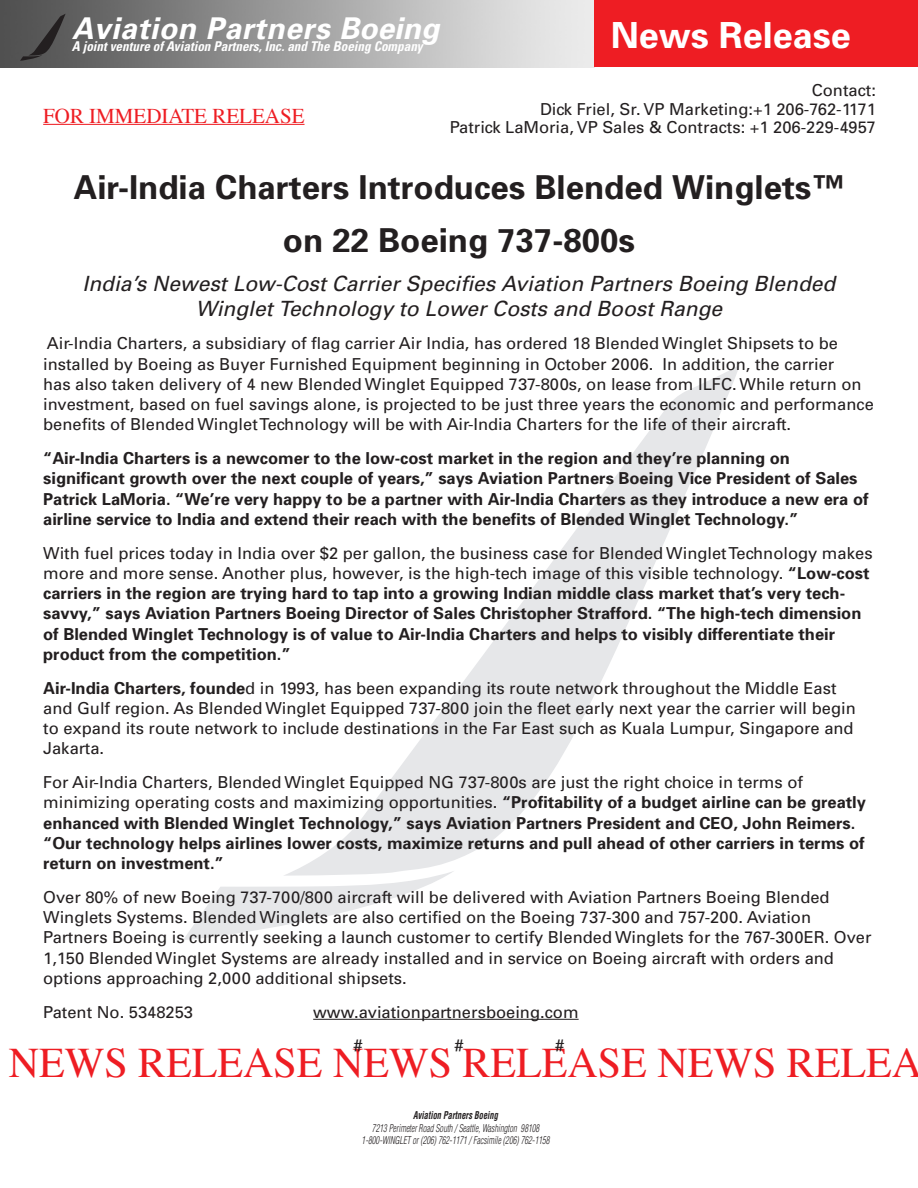
<style>
.page{position:relative;width:918px;height:1188px;background:#fff}
.page>*{position:absolute;margin:0;border:0;box-sizing:border-box;transform-origin:0 0}
.t1{font:42px "Times";color:#ee1d23}
.t2{font:700 36px "Univers";color:#fff}
.Body_Text_2{font:700 33px "Univers";color:#231f20}
.t3{font:italic 700 30px "Univers";letter-spacing:.02em;color:#fff}
.Body_Text_2-2{font:italic 21px/25.2px "Univers";color:#231f20;text-align:center}
.t4{font:21px "Times";color:#ee1d23}
.t5{font:16.5px/20.2px "Univers";color:#231f20}
.t6{font:700 16.5px/20.2px "Univers";color:#231f20}
.t7{font:italic 700 condensed 13.5px "Univers";color:#fff}
.t8{font:italic 300 condensed 10.5px "Helvetica";color:#231f20;scale:.8 1}
.t9{font:italic 700 condensed 10.5px "Helvetica";color:#231f20;scale:.8 1}
.s1{font-weight:400}
.s2{font-weight:700}
</style>
<div class="page">
<img style="left:0;top:0;width:594px;height:67px">
<div style="left:594px;top:0;width:324px;height:68px;background:#ee1d23"></div>
<svg style="left:20px;top:14px;width:46px;height:47px;background:#4d4c4c"></svg>
<svg style="left:183px;top:365px;width:557px;height:575px"></svg>
<hr style="left:43px;top:124px;width:262px;height:1px;background:#ee1d23">
<hr style="left:313px;top:1019px;width:266px;height:1px;background:#231f20">
<p class="t3" style="left:72px;top:9px;width:369px">Aviation Partners Boeing</p>
<p class="t7" style="left:72px;top:38px;width:353px">A joint venture of Aviation Partners, Inc. and The Boeing Company</p>
<p class="t2" style="left:611px;top:12px;width:242px">News Release</p>
<p class="t4" style="left:43px;top:102px;width:198px">FOR IMMEDIATE RELEASE</p>
<p class="t5" style="left:812px;top:80px;width:66px">Contact:</p>
<p class="t5" style="left:540px;top:98px;width:338px">Dick Friel, Sr. VP Marketing:+1 206-762-1171</p>
<p class="t5" style="left:450px;top:117px;width:428px">Patrick LaMoria, VP Sales &amp; Contracts: +1 206-229-4957</p>
<p class="Body_Text_2" style="left:74px;top:166px;width:772px">Air-India Charters Introduces Blended Winglets™</p>
<p class="Body_Text_2" style="left:283px;top:219px;width:354px">on 22 Boeing 737-800s</p>
<p class="Body_Text_2-2" style="left:83px;top:270px;width:754px">India’s Newest Low-Cost Carrier Specifies Aviation Partners Boeing Blended<br>Winglet Technology to Lower Costs and Boost Range</p>
<p class="t5" style="left:43px;top:333px;width:832px">Air-India Charters, a subsidiary of flag carrier Air India, has ordered 18 Blended Winglet Shipsets to be installed by Boeing as Buyer Furnished Equipment beginning in October 2006. In addition, the carrier<br>has also taken delivery of 4 new Blended Winglet Equipped 737-800s, on lease from ILFC. While return on investment, based on fuel savings alone, is projected to be just three years the economic and performance benefits of Blended Winglet Technology will be with Air-India Charters for the life of their aircraft.</p>
<p class="t6" style="left:43px;top:448px;width:827px">“Air-India Charters is a newcomer to the low-cost market in the region and they’re planning on significant growth over the next couple of years,” says Aviation Partners Boeing Vice President of Sales Patrick LaMoria. “We’re very happy to be a partner with Air-India Charters as they introduce a new era of airline service to India and extend their reach with the benefits of Blended Winglet Technology.”</p>
<p class="t6" style="left:43px;top:542px;width:831px"><span class="s1">With fuel prices today in India over $2 per gallon, the business case for Blended Winglet Technology makes more and more sense. Another plus, however, is the high-tech image of this visible technology.</span> “Low-cost carriers in the region are trying hard to tap into a growing Indian middle class market that’s very tech&shy;savvy,” says Aviation Partners Boeing Director of Sales Christopher Strafford. “The high-tech dimension of Blended Winglet Technology is of value to Air-India Charters and helps to visibly differentiate their product from the competition.”</p>
<p class="t5" style="left:43px;top:677px;width:814px"><span class="s2">Air-India Charters, founde</span>d in 1993, has been expanding its route network throughout the Middle East and Gulf region. As Blended Winglet Equipped 737-800 join the fleet early next year the carrier will begin to expand its route network to include destinations in the Far East such as Kuala Lumpur, Singapore and Jakarta.</p>
<p class="t6" style="left:43px;top:772px;width:824px"><span class="s1">For Air-India Charters, Blended Winglet Equipped NG 737-800s are just the right choice in terms of minimizing operating costs and maximizing opportunities.</span> “Profitability of a budget airline can be greatly enhanced with Blended Winglet Technology,” says Aviation Partners President and CEO, John Reimers. “Our technology helps airlines lower costs, maximize returns and pull ahead of other carriers in terms of return on investment.”</p>
<p class="t5" style="left:43px;top:887px;width:830px">Over 80% of new Boeing 737-700/800 aircraft will be delivered with Aviation Partners Boeing Blended Winglets Systems. Blended Winglets are also certified on the Boeing 737-300 and 757-200. Aviation Partners Boeing is currently seeking a launch customer to certify Blended Winglets for the 767-300ER. Over 1,150 Blended Winglet Systems are already installed and in service on Boeing aircraft with orders and options approaching 2,000 additional shipsets.</p>
<p class="t5" style="left:43px;top:1001px;width:151px">Patent No. 5348253</p>
<p class="t5" style="left:313px;top:1001px;width:267px">www.aviationpartnersboeing.com</p>
<p class="t5" style="left:353px;top:1035px;width:11px">#</p>
<p class="t5" style="left:454px;top:1035px;width:11px">#</p>
<p class="t5" style="left:555px;top:1035px;width:11px">#</p>
<p class="t1" style="left:9px;top:1036px;width:915px">NEWS RELEASE NEWS RELEASE NEWS RELEA</p>
<p class="t9" style="left:413px;top:1109px;width:107px">Aviation Partners Boeing</p>
<p class="t8" style="left:372px;top:1122px;width:211px">7213 Perimeter Road South / Seattle, Washington 98108</p>
<p class="t8" style="left:362px;top:1135px;width:236px">1-800-Winglet or (206) 762-1171 / Facsimile (206) 762-1158</p>
</div>
